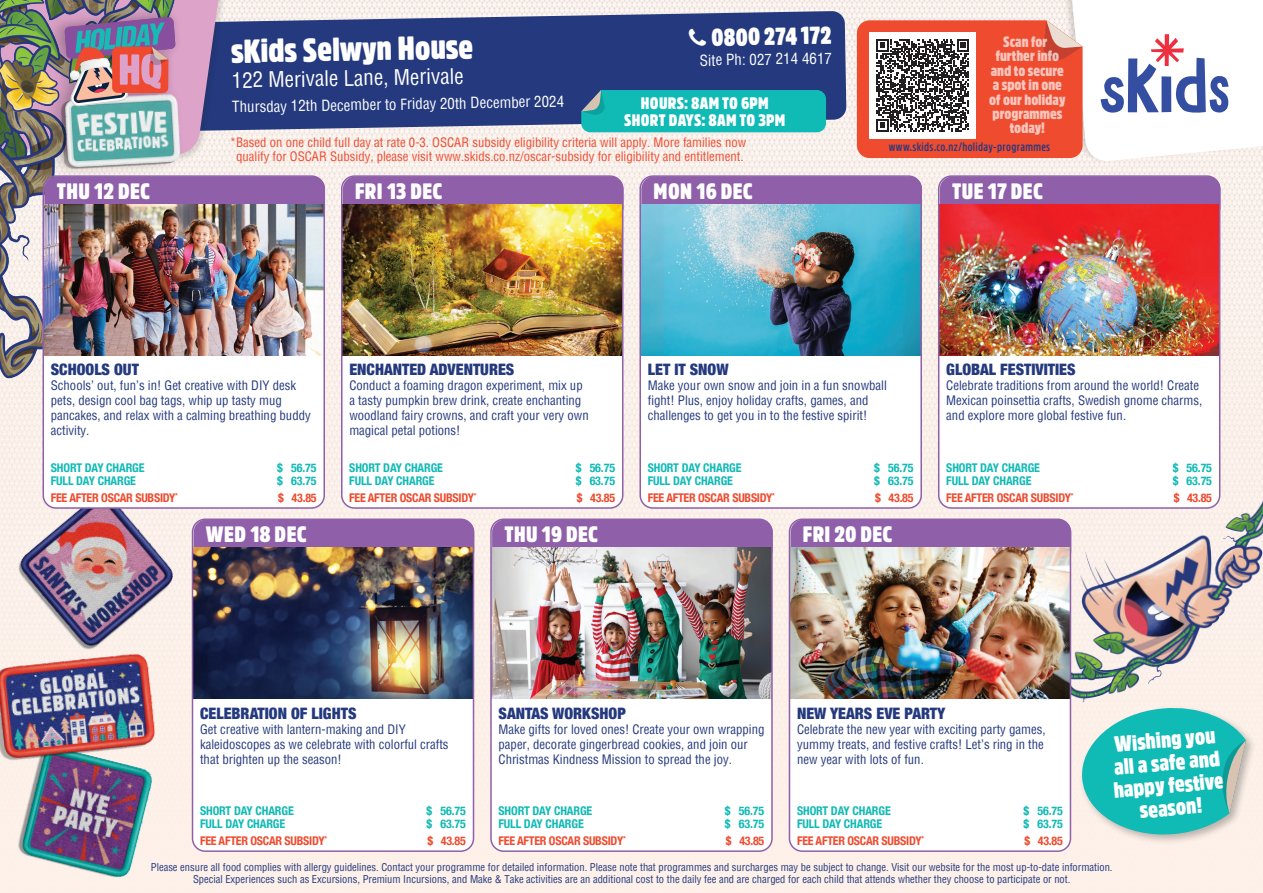
<style>
.page{position:relative;width:1263px;height:893px;background:#fcf0e9}
.page>*{position:absolute;margin:0;border:0;box-sizing:border-box;transform-origin:0 0}
.t1{font:900 33px "Amsi Pro Cond";color:#fff}
.t2{font:900 24px "Amsi Pro Condensed";color:#fff}
.t3{font:900 22.05px/22.8px "Amsi Pro Cond";letter-spacing:.02em;color:#fff;text-align:center}
.t4{font:condensed 21px "Helvetica";color:#fff}
.t5{font:900 16.5px/17.2px "Amsi Pro Cond";letter-spacing:.02em;color:#fff;text-align:center}
.t6{font:900 condensed 15.75px "Helvetica Neue";color:#24397e}
.t7{font:condensed 15px "Helvetica";color:#fff}
.t8{font:900 14.85px/14.4px "Amsi Pro Cond";color:#fff;text-align:center}
.t9{font:condensed 12.75px/15px "Helvetica";color:#24397e}
.t10{font:condensed 12.75px/14.2px "Helvetica";color:#ef4b2f;text-align:center}
.t11{font:700 condensed 12px "Helvetica Neue";letter-spacing:-.01em;color:#10bab5}
.t12{font:700 condensed 12px "Helvetica Neue";letter-spacing:-.02em;color:#ef4b2f}
.t13{font:600 12px "Amsi Pro Condensed";letter-spacing:.025em;color:#24397e}
.t14{font:condensed 10.5px/12px "Helvetica";color:#24397e;text-align:center}
</style>
<div class="page">
<svg style="left:234px;top:11px;width:612px;height:122px;background:#374987"></svg>
<div style="left:581px;top:90px;width:245px;height:42px;background:#10bab5"></div>
<img style="left:0;top:0;width:234px;height:515px">
<div style="left:40px;top:1px;width:146px;height:180px;background:#231f20;opacity:.25"></div>
<img style="left:55px;top:155px;width:131px;height:18px">
<img style="left:0;top:0;width:225px;height:155px">
<img style="left:1044px;top:431px;width:219px;height:279px">
<img style="left:18px;top:769px;width:134px;height:109px">
<img style="left:0;top:463px;width:205px;height:214px">
<img style="left:0;top:646px;width:164px;height:123px">
<div style="left:1079px;top:704px;width:177px;height:141px;background:#231f20;opacity:.3"></div>
<svg style="left:1079px;top:705px;width:167px;height:133px"></svg>
<svg style="left:857px;top:0;width:406px;height:162px;background:#ddaeaa"></svg>
<div style="left:44px;top:176px;width:281px;height:29px;background:#8f60a9"></div>
<div style="left:43px;top:356px;width:279px;height:152px;background:#fff"></div>
<img style="left:46px;top:205px;width:276px;height:151px">
<div style="left:43px;top:175px;width:282px;height:334px;border:2px solid #8f60a9;border-radius:13px"></div>
<div style="left:344px;top:176px;width:279px;height:29px;background:#8f60a9"></div>
<div style="left:344px;top:356px;width:278px;height:152px;background:#fff"></div>
<img style="left:344px;top:205px;width:276px;height:151px">
<div style="left:341px;top:175px;width:282px;height:334px;border:2px solid #8f60a9;border-radius:13px"></div>
<div style="left:642px;top:176px;width:280px;height:29px;background:#8f60a9"></div>
<div style="left:642px;top:356px;width:277px;height:150px;background:#fff"></div>
<img style="left:642px;top:205px;width:277px;height:151px">
<div style="left:639px;top:175px;width:283px;height:334px;border:2px solid #8f60a9;border-radius:13px"></div>
<div style="left:194px;top:520px;width:280px;height:28px;background:#8f60a9"></div>
<div style="left:193px;top:699px;width:280px;height:152px;background:#fff"></div>
<img style="left:195px;top:548px;width:276px;height:151px">
<div style="left:192px;top:518px;width:282px;height:334px;border:2px solid #8f60a9;border-radius:13px"></div>
<div style="left:493px;top:521px;width:277px;height:27px;background:#8f60a9"></div>
<div style="left:493px;top:699px;width:277px;height:150px;background:#fff"></div>
<img style="left:493px;top:548px;width:277px;height:151px">
<div style="left:490px;top:518px;width:283px;height:334px;border:2px solid #8f60a9;border-radius:13px"></div>
<div style="left:792px;top:520px;width:279px;height:28px;background:#8f60a9"></div>
<div style="left:790px;top:699px;width:280px;height:152px;background:#fff"></div>
<img style="left:792px;top:548px;width:276px;height:151px">
<div style="left:789px;top:518px;width:282px;height:334px;border:2px solid #8f60a9;border-radius:13px"></div>
<div style="left:941px;top:176px;width:279px;height:29px;background:#8f60a9"></div>
<div style="left:939px;top:356px;width:280px;height:152px;background:#fff"></div>
<img style="left:941px;top:205px;width:276px;height:151px">
<div style="left:938px;top:175px;width:282px;height:334px;border:2px solid #8f60a9;border-radius:13px"></div>
<svg style="left:689px;top:29px;width:17px;height:17px"></svg>
<h3 class="t3" style="left:57px;top:179px;width:95px">THU 12 DEC</h3>
<h1 class="t1" style="left:231px;top:29px;width:244px;rotate:-1deg">sKids Selwyn House</h1>
<h3 class="t4" style="left:231px;top:66px;width:234px;rotate:-1deg">122 Merivale Lane, Merivale</h3>
<p class="t7" style="left:232px;top:97px;width:333px;rotate:-1deg">Thursday 12th December to Friday 20th December 2024</p>
<h2 class="t2" style="left:711px;top:19px;width:122px;rotate:-1deg">0800 274 172</h2>
<p class="t7" style="left:700px;top:51px;width:134px;rotate:-1deg">Site Ph: 027 214 4617</p>
<p class="t5" style="left:624px;top:94px;width:163px">HOURS: 8AM TO 6PM<br>SHORT DAYS: 8AM TO 3PM</p>
<p class="t10" style="left:230px;top:135px;width:518px">*Based on one child full day at rate 0-3. OSCAR subsidy eligibility criteria will apply. More families now qualify for OSCAR Subsidy, please visit www.skids.co.nz/oscar-subsidy for eligibility and entitlement.</p>
<h3 class="t3" style="left:355px;top:179px;width:89px">FRI 13 DEC</h3>
<h3 class="t3" style="left:654px;top:179px;width:101px">MON 16 DEC</h3>
<p class="t8" style="left:989px;top:34px;width:78px">Scan for further info and to secure a spot in one of our holiday programmes today!</p>
<p class="t13" style="left:889px;top:138px;width:163px">www.skids.co.nz/holiday-programmes</p>
<h3 class="t3" style="left:952px;top:179px;width:92px">TUE 17 DEC</h3>
<p class="t6" style="left:51px;top:357px;width:90px">SCHOOLS OUT</p>
<p class="t9" style="left:51px;top:378px;width:261px">Schools’ out, fun’s in! Get creative with DIY desk pets, design cool bag tags, whip up tasty mug pancakes, and relax with a calming breathing buddy activity.</p>
<p class="t6" style="left:349px;top:357px;width:167px">ENCHANTED ADVENTURES</p>
<p class="t9" style="left:349px;top:378px;width:241px">Conduct a foaming dragon experiment, mix up a tasty pumpkin brew drink, create enchanting woodland fairy crowns, and craft your very own magical petal potions!</p>
<p class="t6" style="left:648px;top:357px;width:82px">LET IT SNOW</p>
<p class="t9" style="left:648px;top:378px;width:241px">Make your own snow and join in a fun snowball fight! Plus, enjoy holiday crafts, games, and challenges to get you in to the festive spirit!</p>
<p class="t6" style="left:946px;top:357px;width:131px">GLOBAL FESTIVITIES</p>
<p class="t9" style="left:946px;top:378px;width:257px">Celebrate traditions from around the world! Create<br>Mexican poinsettia crafts, Swedish gnome charms, and explore more global festive fun.</p>
<p class="t11" style="left:51px;top:458px;width:95px">SHORT DAY CHARGE</p>
<p class="t11" style="left:277px;top:458px;width:41px">$ 56.75</p>
<p class="t11" style="left:51px;top:471px;width:87px">FULL DAY CHARGE</p>
<p class="t11" style="left:277px;top:471px;width:41px">$ 63.75</p>
<p class="t12" style="left:51px;top:487px;width:129px">FEE AFTER OSCAR SUBSIDY<sup>*</sup></p>
<p class="t12" style="left:278px;top:487px;width:40px">$ 43.85</p>
<p class="t11" style="left:349px;top:458px;width:95px">SHORT DAY CHARGE</p>
<p class="t11" style="left:576px;top:458px;width:41px">$ 56.75</p>
<p class="t11" style="left:349px;top:471px;width:87px">FULL DAY CHARGE</p>
<p class="t11" style="left:576px;top:471px;width:41px">$ 63.75</p>
<p class="t12" style="left:349px;top:487px;width:129px">FEE AFTER OSCAR SUBSIDY<sup>*</sup></p>
<p class="t12" style="left:577px;top:487px;width:40px">$ 43.85</p>
<p class="t11" style="left:648px;top:458px;width:95px">SHORT DAY CHARGE</p>
<p class="t11" style="left:874px;top:458px;width:41px">$ 56.75</p>
<p class="t11" style="left:648px;top:471px;width:87px">FULL DAY CHARGE</p>
<p class="t11" style="left:874px;top:471px;width:41px">$ 63.75</p>
<p class="t12" style="left:648px;top:487px;width:129px">FEE AFTER OSCAR SUBSIDY<sup>*</sup></p>
<p class="t12" style="left:875px;top:487px;width:40px">$ 43.85</p>
<p class="t11" style="left:946px;top:458px;width:95px">SHORT DAY CHARGE</p>
<p class="t11" style="left:1173px;top:458px;width:41px">$ 56.75</p>
<p class="t11" style="left:946px;top:471px;width:87px">FULL DAY CHARGE</p>
<p class="t11" style="left:1173px;top:471px;width:41px">$ 63.75</p>
<p class="t12" style="left:946px;top:487px;width:129px">FEE AFTER OSCAR SUBSIDY<sup>*</sup></p>
<p class="t12" style="left:1174px;top:487px;width:40px">$ 43.85</p>
<h3 class="t3" style="left:206px;top:522px;width:102px">WED 18 DEC</h3>
<h3 class="t3" style="left:504px;top:522px;width:95px">THU 19 DEC</h3>
<h3 class="t3" style="left:803px;top:522px;width:91px">FRI 20 DEC</h3>
<p class="t6" style="left:200px;top:700px;width:158px">CELEBRATION OF LIGHTS</p>
<p class="t9" style="left:200px;top:721px;width:250px">Get creative with lantern-making and DIY kaleidoscopes as we celebrate with colorful crafts that brighten up the season!</p>
<p class="t11" style="left:200px;top:801px;width:95px">SHORT DAY CHARGE</p>
<p class="t11" style="left:426px;top:801px;width:41px">$ 56.75</p>
<p class="t11" style="left:200px;top:814px;width:87px">FULL DAY CHARGE</p>
<p class="t11" style="left:426px;top:814px;width:41px">$ 63.75</p>
<p class="t12" style="left:200px;top:830px;width:129px">FEE AFTER OSCAR SUBSIDY<sup>*</sup></p>
<p class="t12" style="left:427px;top:830px;width:40px">$ 43.85</p>
<p class="t6" style="left:499px;top:700px;width:129px">SANTAS WORKSHOP</p>
<p class="t9" style="left:499px;top:721px;width:267px">Make gifts for loved ones! Create your own wrapping paper, decorate gingerbread cookies, and join our<br>Christmas Kindness Mission to spread the joy.</p>
<p class="t11" style="left:498px;top:801px;width:95px">SHORT DAY CHARGE</p>
<p class="t11" style="left:725px;top:801px;width:41px">$ 56.75</p>
<p class="t11" style="left:498px;top:814px;width:87px">FULL DAY CHARGE</p>
<p class="t11" style="left:725px;top:814px;width:41px">$ 63.75</p>
<p class="t12" style="left:498px;top:830px;width:129px">FEE AFTER OSCAR SUBSIDY<sup>*</sup></p>
<p class="t12" style="left:726px;top:830px;width:40px">$ 43.85</p>
<p class="t6" style="left:797px;top:700px;width:150px">NEW YEARS EVE PARTY</p>
<p class="t9" style="left:797px;top:721px;width:250px">Celebrate the new year with exciting party games, yummy treats, and festive crafts! Let’s ring in the new year with lots of fun.</p>
<p class="t11" style="left:797px;top:801px;width:95px">SHORT DAY CHARGE</p>
<p class="t11" style="left:1023px;top:801px;width:41px">$ 56.75</p>
<p class="t11" style="left:797px;top:814px;width:87px">FULL DAY CHARGE</p>
<p class="t11" style="left:1023px;top:814px;width:41px">$ 63.75</p>
<p class="t12" style="left:797px;top:830px;width:129px">FEE AFTER OSCAR SUBSIDY<sup>*</sup></p>
<p class="t12" style="left:1024px;top:830px;width:40px">$ 43.85</p>
<h3 class="t3" style="left:1109px;top:733px;width:112px;rotate:-5deg">Wishing you all a safe and happy festive season!</h3>
<p class="t14" style="left:151px;top:861px;width:963px">Please ensure all food complies with allergy guidelines. Contact your programme for detailed information. Please note that programmes and surcharges may be subject to change. Visit our website for the most up-to-date information.<br>Special Experiences such as Excursions, Premium Incursions, and Make &amp; Take activities are an additional cost to the daily fee and are charged for each child that attends whether they choose to participate or not.</p>
</div>
